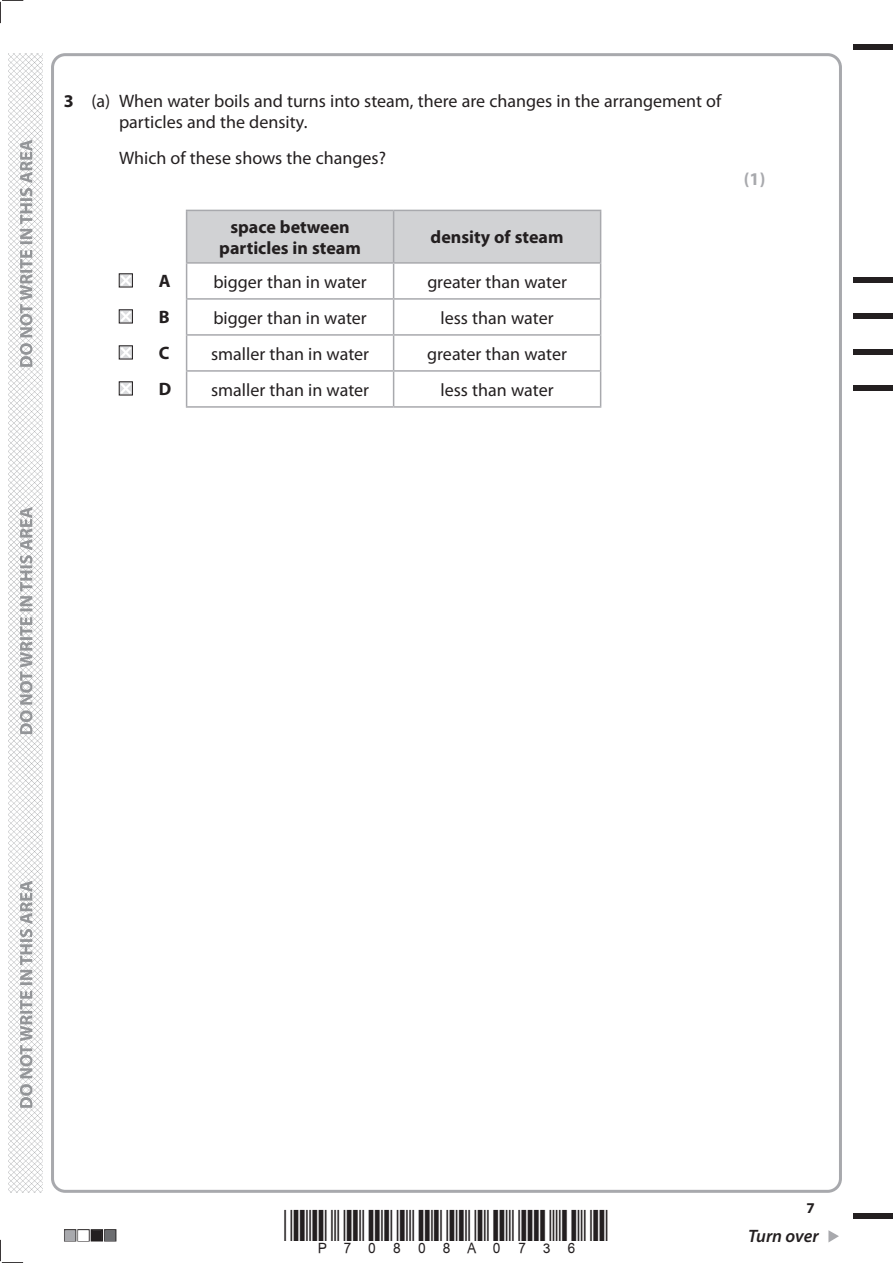
<style>
.page{position:relative;width:893px;height:1263px;background:#fff}
.page>*{position:absolute;margin:0;border:0;box-sizing:border-box;transform-origin:0 0}
.t1{font:18px/21px "Myriad Pro";color:#231f20}
.t2{font:700 18px/36px "Myriad Pro";color:#231f20;text-align:justify}
.t3{font:italic 600 18px "Myriad Pro";letter-spacing:-.005em;color:#231f20}
.t4{font:700 18px "Myriad Pro";color:#a8a9ad}
.t5{font:700 15px "Myriad Pro";color:#231f20}
.s1{font-weight:700}
</style>
<div class="page">
<img style="left:9px;top:53px;width:34px;height:1140px">
<svg style="left:828px;top:1230px;width:11px;height:12px"></svg>
<div style="left:853px;top:44px;width:40px;height:5px;background:#231f20"></div>
<div style="left:853px;top:1214px;width:40px;height:5px;background:#231f20"></div>
<svg style="left:0;top:0;width:23px;height:23px"></svg>
<svg style="left:0;top:1240px;width:23px;height:23px"></svg>
<svg style="left:20px;top:140px;width:12px;height:968px"></svg>
<svg style="left:118px;top:273px;width:15px;height:15px"></svg>
<svg style="left:118px;top:309px;width:15px;height:15px"></svg>
<svg style="left:118px;top:345px;width:15px;height:15px"></svg>
<svg style="left:118px;top:381px;width:15px;height:15px"></svg>
<div style="left:187px;top:211px;width:413px;height:51px;background:#d1d2d4"></div>
<hr style="left:186px;top:210px;width:208px;height:1px;background:#a8a9ad">
<hr style="left:186px;top:211px;width:1px;height:51px;background:#a8a9ad">
<hr style="left:394px;top:210px;width:207px;height:1px;background:#a8a9ad">
<hr style="left:393px;top:211px;width:1px;height:51px;background:#a8a9ad">
<hr style="left:600px;top:211px;width:1px;height:51px;background:#a8a9ad">
<hr style="left:186px;top:262px;width:208px;height:2px;background:#a8a9ad">
<hr style="left:186px;top:264px;width:1px;height:34px;background:#a8a9ad">
<hr style="left:394px;top:262px;width:207px;height:2px;background:#a8a9ad">
<hr style="left:393px;top:264px;width:1px;height:34px;background:#a8a9ad">
<hr style="left:600px;top:264px;width:1px;height:34px;background:#a8a9ad">
<hr style="left:186px;top:298px;width:208px;height:2px;background:#a8a9ad">
<hr style="left:186px;top:300px;width:1px;height:34px;background:#a8a9ad">
<hr style="left:394px;top:298px;width:207px;height:2px;background:#a8a9ad">
<hr style="left:393px;top:300px;width:1px;height:34px;background:#a8a9ad">
<hr style="left:600px;top:300px;width:1px;height:34px;background:#a8a9ad">
<hr style="left:186px;top:334px;width:208px;height:2px;background:#a8a9ad">
<hr style="left:186px;top:336px;width:1px;height:34px;background:#a8a9ad">
<hr style="left:394px;top:334px;width:207px;height:2px;background:#a8a9ad">
<hr style="left:393px;top:336px;width:1px;height:34px;background:#a8a9ad">
<hr style="left:600px;top:336px;width:1px;height:34px;background:#a8a9ad">
<hr style="left:186px;top:370px;width:208px;height:2px;background:#a8a9ad">
<hr style="left:186px;top:372px;width:1px;height:34px;background:#a8a9ad">
<hr style="left:394px;top:370px;width:207px;height:2px;background:#a8a9ad">
<hr style="left:393px;top:372px;width:1px;height:34px;background:#a8a9ad">
<hr style="left:600px;top:372px;width:1px;height:34px;background:#a8a9ad">
<hr style="left:186px;top:406px;width:208px;height:2px;background:#a8a9ad">
<hr style="left:394px;top:406px;width:207px;height:2px;background:#a8a9ad">
<div style="left:853px;top:277px;width:40px;height:6px;background:#231f20"></div>
<div style="left:853px;top:313px;width:40px;height:6px;background:#231f20"></div>
<div style="left:853px;top:349px;width:40px;height:6px;background:#231f20"></div>
<div style="left:853px;top:385px;width:40px;height:6px;background:#231f20"></div>
<p class="t1" style="left:119px;top:90px;width:604px;text-indent:-55px"><span class="s1">3</span> (a) When water boils and turns into steam, there are changes in the arrangement of particles and the density.</p>
<p class="t1" style="left:119px;top:147px;width:268px">Which of these shows the changes?</p>
<p class="t2" style="left:159px;top:263px;width:14px">A B C D</p>
<p class="t2" style="left:219px;top:216px;width:143px;line-height:21px;text-align:center">space between particles in steam</p>
<p class="t2" style="left:431px;top:219px;width:134px">density of steam</p>
<p class="t1" style="left:213px;top:271px;width:155px">bigger than in water</p>
<p class="t1" style="left:427px;top:271px;width:141px">greater than water</p>
<p class="t1" style="left:213px;top:307px;width:155px">bigger than in water</p>
<p class="t1" style="left:441px;top:307px;width:115px">less than water</p>
<p class="t1" style="left:211px;top:343px;width:160px">smaller than in water</p>
<p class="t1" style="left:427px;top:343px;width:141px">greater than water</p>
<p class="t1" style="left:211px;top:379px;width:160px">smaller than in water</p>
<p class="t1" style="left:441px;top:379px;width:115px">less than water</p>
<p class="t4" style="left:744px;top:167px;width:23px">(1)</p>
<p class="t5" style="left:806px;top:1198px;width:10px">7</p>
<p class="t3" style="left:748px;top:1225px;width:72px">Turn over</p>
</div>
